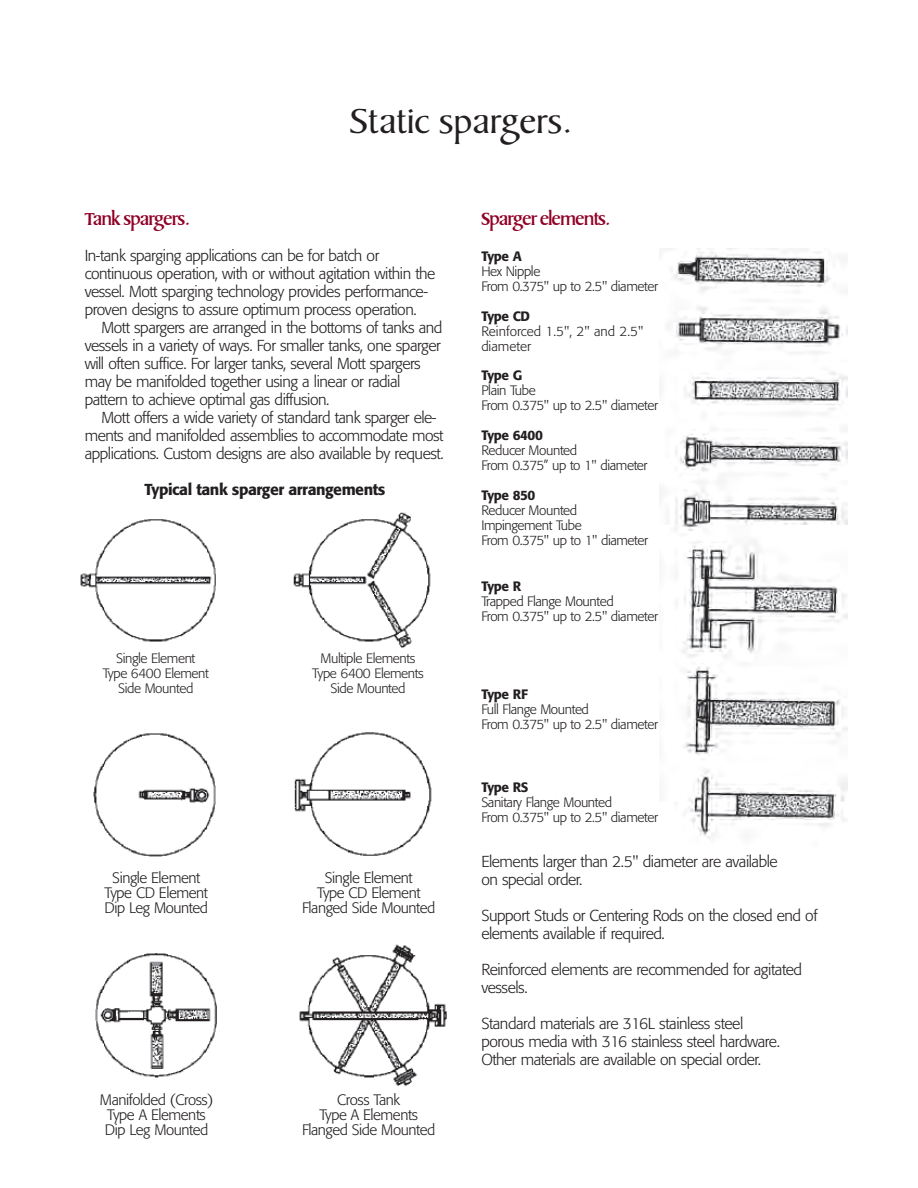
<style>
.page{position:relative;width:918px;height:1188px;background:#fff}
.page>*{position:absolute;margin:0;border:0;box-sizing:border-box;transform-origin:0 0}
.t1{font:36px "Baker Signet Rgl";letter-spacing:.02em;color:#231f20;scale:1.07 1}
.t2{font:18px "Baker Signet Mdm";letter-spacing:-.03em;color:#900126}
.t3{font:300 15.75px/18px "Formata";letter-spacing:-.03em;color:#231f20}
.t4{font:500 15.75px "Formata";letter-spacing:-.03em;color:#231f20}
.t5{font:300 15px/15px "Formata";letter-spacing:-.03em;color:#231f20;text-align:center}
.t6{font:300 13.5px/15px "Formata";letter-spacing:-.03em;color:#231f20}
.t7{font:500 13.5px "Formata";letter-spacing:-.03em;color:#231f20}
.t8{font:300 13.5px/15px "Formata";color:#231f20}
</style>
<div class="page">
<img style="left:80px;top:512px;width:367px;height:575px">
<div style="left:82px;top:870px;width:148px;height:64px;background:#fff"></div>
<div style="left:292px;top:869px;width:154px;height:65px;background:#fff"></div>
<div style="left:82px;top:651px;width:147px;height:65px;background:#fff"></div>
<div style="left:294px;top:651px;width:148px;height:64px;background:#fff"></div>
<img style="left:660px;top:248px;width:187px;height:591px">
<h1 class="t1" style="left:350px;top:108px;width:209px">Static spargers.</h1>
<p class="t2" style="left:85px;top:210px;width:107px">Tank spargers.</p>
<p class="t3" style="left:85px;top:248px;width:352px">In-tank sparging applications can be for batch or continuous operation, with or without agitation within the vessel. Mott sparging technology provides performance&shy;proven designs to assure optimum process operation.</p>
<p class="t3" style="left:85px;top:320px;width:359px;text-indent:17px">Mott spargers are arranged in the bottoms of tanks and vessels in a variety of ways. For smaller tanks, one sparger will often suffice. For larger tanks, several Mott spargers may be manifolded together using a linear or radial pattern to achieve optimal gas diffusion.</p>
<p class="t3" style="left:85px;top:410px;width:360px;text-indent:17px">Mott offers a wide variety of standard tank sparger ele&shy;ments and manifolded assemblies to accommodate most applications. Custom designs are also available by request.</p>
<p class="t4" style="left:145px;top:483px;width:242px">Typical tank sparger arrangements</p>
<p class="t6" style="left:103px;top:652px;width:108px;text-align:center">Single Element<br>Type 6400 Element<br>Side Mounted</p>
<p class="t6" style="left:312px;top:652px;width:113px;text-align:center">Multiple Elements<br>Type 6400 Elements<br>Side Mounted</p>
<p class="t5" style="left:104px;top:872px;width:105px">Single Element<br>Type CD Element<br>Dip Leg Mounted</p>
<p class="t5" style="left:302px;top:871px;width:135px">Single Element<br>Type CD Element<br>Flanged Side Mounted</p>
<p class="t5" style="left:100px;top:1093px;width:115px">Manifolded (Cross)<br>Type A Elements<br>Dip Leg Mounted</p>
<p class="t5" style="left:302px;top:1093px;width:135px">Cross Tank<br>Type A Elements<br>Flanged Side Mounted</p>
<p class="t2" style="left:481px;top:210px;width:131px">Sparger elements.</p>
<p class="t7" style="left:481px;top:251px;width:42px">Type A</p>
<p class="t6" style="left:481px;top:265px;width:178px">Hex Nipple<br>From 0.375" up to 2.5" diameter</p>
<p class="t7" style="left:481px;top:311px;width:50px">Type CD</p>
<p class="t8" style="left:481px;top:325px;width:164px">Reinforced 1.5", 2" and 2.5" diameter</p>
<p class="t7" style="left:481px;top:369px;width:42px">Type G</p>
<p class="t6" style="left:481px;top:383px;width:178px">Plain Tube<br>From 0.375" up to 2.5" diameter</p>
<p class="t7" style="left:481px;top:429px;width:63px">Type 6400</p>
<p class="t6" style="left:481px;top:443px;width:168px">Reducer Mounted<br>From 0.375” up to 1" diameter</p>
<p class="t7" style="left:481px;top:489px;width:55px">Type 850</p>
<p class="t6" style="left:481px;top:503px;width:168px">Reducer Mounted<br>Impingement Tube<br>From 0.375" up to 1" diameter</p>
<p class="t7" style="left:481px;top:581px;width:41px">Type R</p>
<p class="t6" style="left:481px;top:595px;width:178px">Trapped Flange Mounted<br>From 0.375" up to 2.5" diameter</p>
<p class="t7" style="left:481px;top:689px;width:48px">Type RF</p>
<p class="t6" style="left:481px;top:703px;width:178px">Full Flange Mounted<br>From 0.375" up to 2.5" diameter</p>
<p class="t7" style="left:481px;top:782px;width:48px">Type RS</p>
<p class="t6" style="left:481px;top:796px;width:178px">Sanitary Flange Mounted<br>From 0.375" up to 2.5" diameter</p>
<p class="t3" style="left:481px;top:853px;width:298px">Elements larger than 2.5" diameter are available on special order.</p>
<p class="t3" style="left:481px;top:907px;width:338px">Support Studs or Centering Rods on the closed end of elements available if required.</p>
<p class="t3" style="left:481px;top:961px;width:322px">Reinforced elements are recommended for agitated vessels.</p>
<p class="t3" style="left:481px;top:1015px;width:300px">Standard materials are 316L stainless steel porous media with 316 stainless steel hardware.<br>Other materials are available on special order.</p>
</div>
